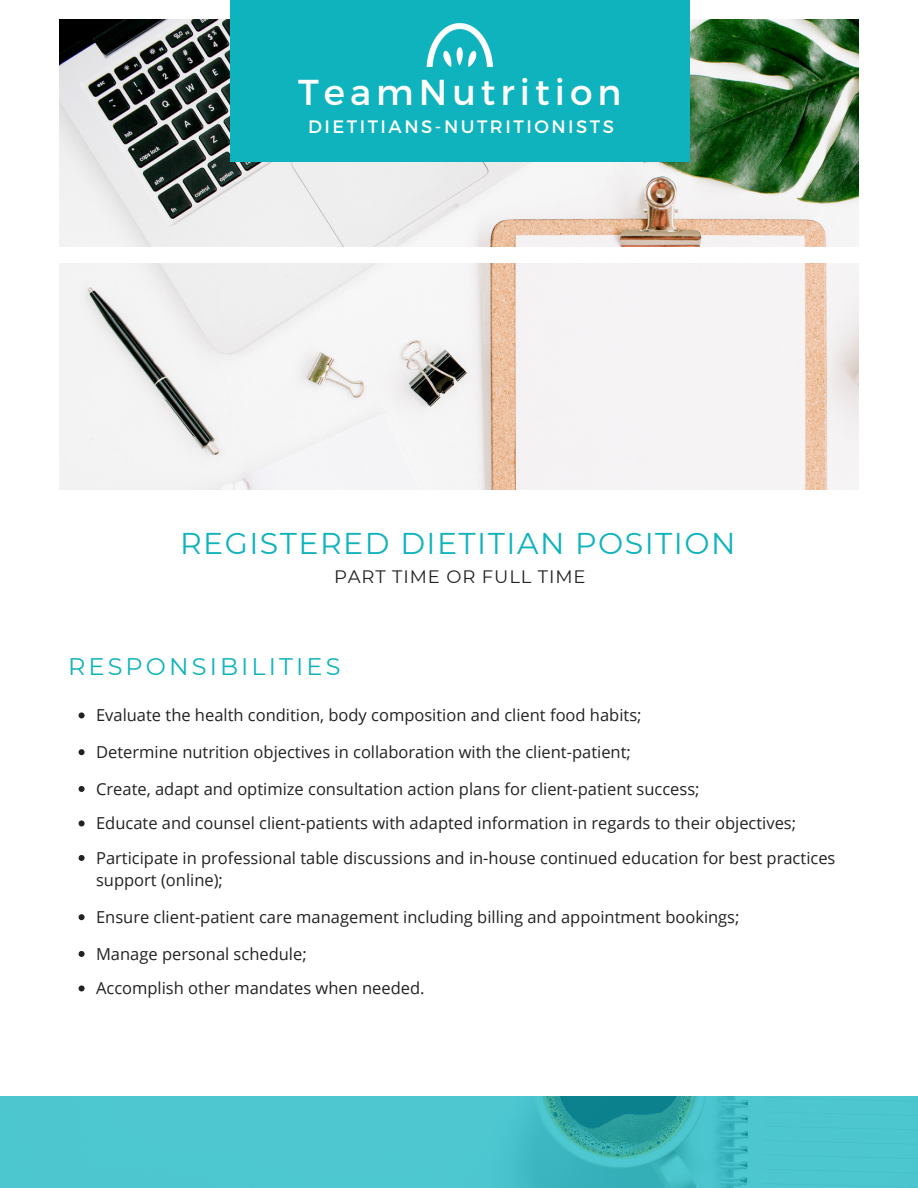
<style>
.page{position:relative;width:918px;height:1188px;background:#fff}
.page>*{position:absolute;margin:0;border:0;box-sizing:border-box;transform-origin:0 0}
.t1{font:36px "Montserrat";letter-spacing:.14em;color:#fff}
.t2{font:30px "Montserrat";letter-spacing:.05em;color:#0fb3bd}
.t3{font:24px "Montserrat";letter-spacing:.13em;color:#0fb3bd}
.t4{font:18px "Montserrat";letter-spacing:.14em;color:#fff}
.t5{font:18px "Montserrat";letter-spacing:.05em;color:#222}
.t6{font:16.5px/34.5px "Open Sans";color:#222}
</style>
<div class="page">
<img style="left:59px;top:19px;width:799px;height:227px">
<img style="left:59px;top:263px;width:799px;height:226px">
<div style="left:230px;top:0;width:459px;height:161px;background:#0fb3bd"></div>
<img style="left:426px;top:23px;width:68px;height:44px">
<svg style="left:79px;top:712px;width:6px;height:6px"></svg>
<svg style="left:79px;top:749px;width:6px;height:6px"></svg>
<svg style="left:79px;top:786px;width:6px;height:6px"></svg>
<svg style="left:79px;top:820px;width:6px;height:6px"></svg>
<svg style="left:79px;top:855px;width:6px;height:6px"></svg>
<svg style="left:79px;top:914px;width:6px;height:6px"></svg>
<svg style="left:79px;top:951px;width:6px;height:6px"></svg>
<svg style="left:79px;top:985px;width:6px;height:6px"></svg>
<svg style="left:0;top:1096px;width:918px;height:92px;background:#47c0c9"></svg>
<h1 class="t1" style="left:298px;top:68px;width:325px">TeamNutrition</h1>
<p class="t4" style="left:308px;top:115px;width:308px">DIETITIANS-NUTRITIONISTS</p>
<h2 class="t2" style="left:180px;top:525px;width:557px">REGISTERED DIETITIAN POSITION</h2>
<p class="t5" style="left:334px;top:565px;width:253px">PART TIME OR FULL TIME</p>
<h3 class="t3" style="left:68px;top:652px;width:274px">RESPONSIBILITIES</h3>
<p class="t6" style="left:96px;top:698px;width:547px">Evaluate the health condition, body composition and client food habits;</p>
<p class="t6" style="left:96px;top:735px;width:536px">Determine nutrition objectives in collaboration with the client-patient;</p>
<p class="t6" style="left:96px;top:771px;width:741px">Create, adapt and optimize consultation action plans for client-patient success;<br>Educate and counsel client-patients with adapted information in regards to their objectives;<br>Participate in professional table discussions and in-house continued education for best practices</p>
<p class="t6" style="left:96px;top:863px;width:128px">support (online);</p>
<p class="t6" style="left:96px;top:900px;width:645px">Ensure client-patient care management including billing and appointment bookings;</p>
<p class="t6" style="left:96px;top:936px;width:330px">Manage personal schedule;<br>Accomplish other mandates when needed.</p>
</div>
